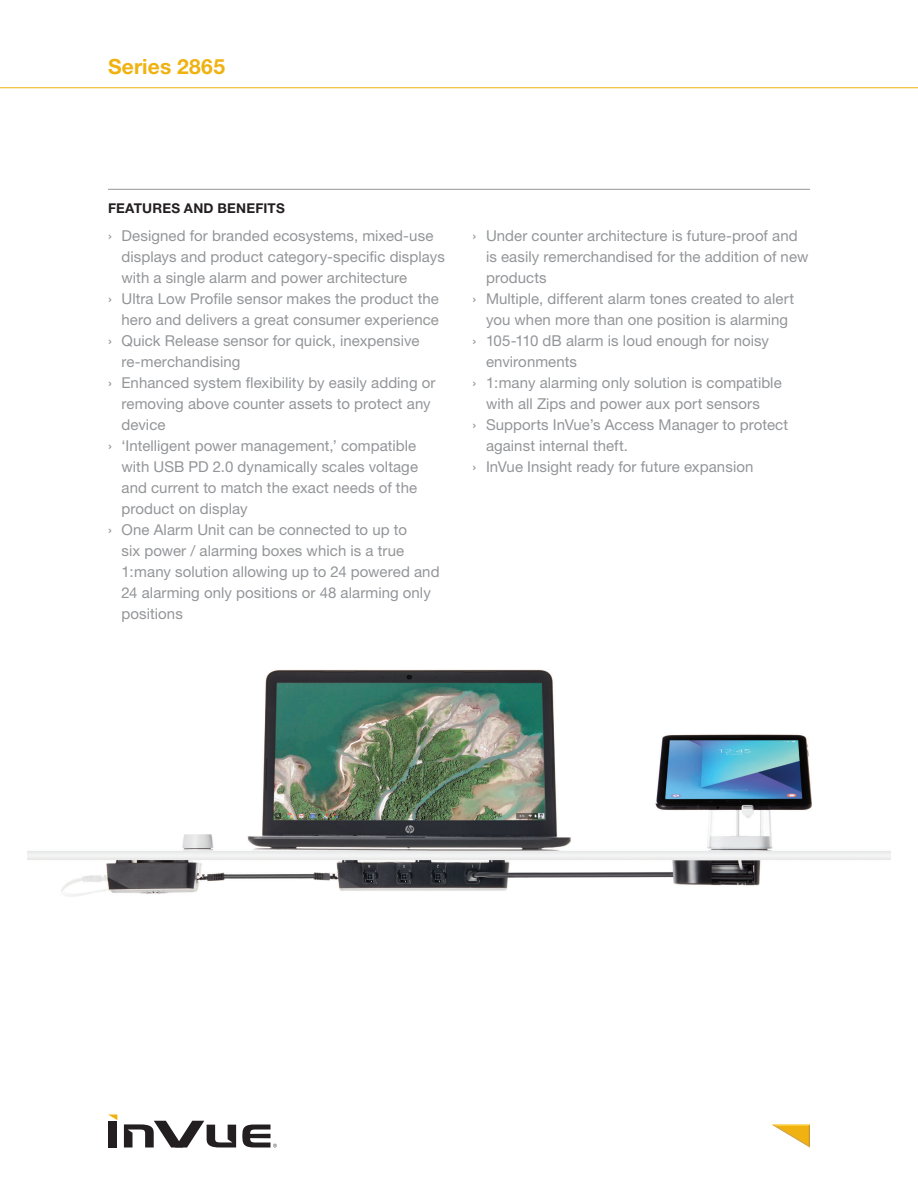
<style>
.page{position:relative;width:918px;height:1188px;background:#fff}
.page>*{position:absolute;margin:0;border:0;box-sizing:border-box;transform-origin:0 0}
.t1{font:700 21px "Helvetica Neue";letter-spacing:.01em;color:#efb211}
.t2{font:15px/21px "Helvetica Neue";letter-spacing:.005em;color:#939598}
.t3{font:700 13.5px "Helvetica Neue";letter-spacing:.015em;color:#231f20}
</style>
<div class="page">
<div style="left:109px;top:1121px;width:8px;height:26px;background:#231f20"></div>
<svg style="left:124px;top:1121px;width:112px;height:26px"></svg>
<svg style="left:109px;top:1115px;width:8px;height:5px"></svg>
<svg style="left:242px;top:1125px;width:35px;height:23px"></svg>
<svg style="left:772px;top:1125px;width:38px;height:23px"></svg>
<hr style="left:0;top:87px;width:918px;height:1px;background:#efb211">
<hr style="left:108px;top:189px;width:702px;height:1px;background:#939598">
<img style="left:27px;top:669px;width:864px;height:228px">
<h1 class="t1" style="left:108px;top:54px;width:119px">Series 2865</h1>
<p class="t3" style="left:108px;top:200px;width:178px">FEATURES AND BENEFITS</p>
<p class="t2" style="left:122px;top:225px;width:325px;text-indent:-14px">› Designed for branded ecosystems, mixed-use displays and product category-specific displays with a single alarm and power architecture</p>
<p class="t2" style="left:108px;top:288px;width:333px;text-align:right">› Ultra Low Profile sensor makes the product the hero and delivers a great consumer experience</p>
<p class="t2" style="left:122px;top:330px;width:300px;text-indent:-14px">› Quick Release sensor for quick, inexpensive re-merchandising</p>
<p class="t2" style="left:122px;top:372px;width:316px;text-indent:-14px">› Enhanced system flexibility by easily adding or removing above counter assets to protect any device</p>
<p class="t2" style="left:122px;top:435px;width:298px;text-align:justify;text-indent:-14px">› ‘Intelligent power management,’ compatible with USB PD 2.0 dynamically scales voltage and current to match the exact needs of the product on display</p>
<p class="t2" style="left:122px;top:519px;width:320px;text-indent:-14px">› One Alarm Unit can be connected to up to<br>six power / alarming boxes which is a true 1:many solution allowing up to 24 powered and 24 alarming only positions or 48 alarming only positions</p>
<p class="t2" style="left:486px;top:225px;width:324px;text-indent:-14px">› Under counter architecture is future-proof and is easily remerchandised for the addition of new products</p>
<p class="t2" style="left:472px;top:288px;width:323px;text-align:center">› Multiple, different alarm tones created to alert you when more than one position is alarming</p>
<p class="t2" style="left:486px;top:330px;width:285px;text-indent:-14px">› 105-110 dB alarm is loud enough for noisy environments</p>
<p class="t2" style="left:472px;top:372px;width:311px;text-align:center">› 1:many alarming only solution is compatible with all Zips and power aux port sensors</p>
<p class="t2" style="left:486px;top:414px;width:304px;text-indent:-14px">› Supports InVue’s Access Manager to protect against internal theft.</p>
<p class="t2" style="left:472px;top:456px;width:282px">› InVue Insight ready for future expansion</p>
</div>
